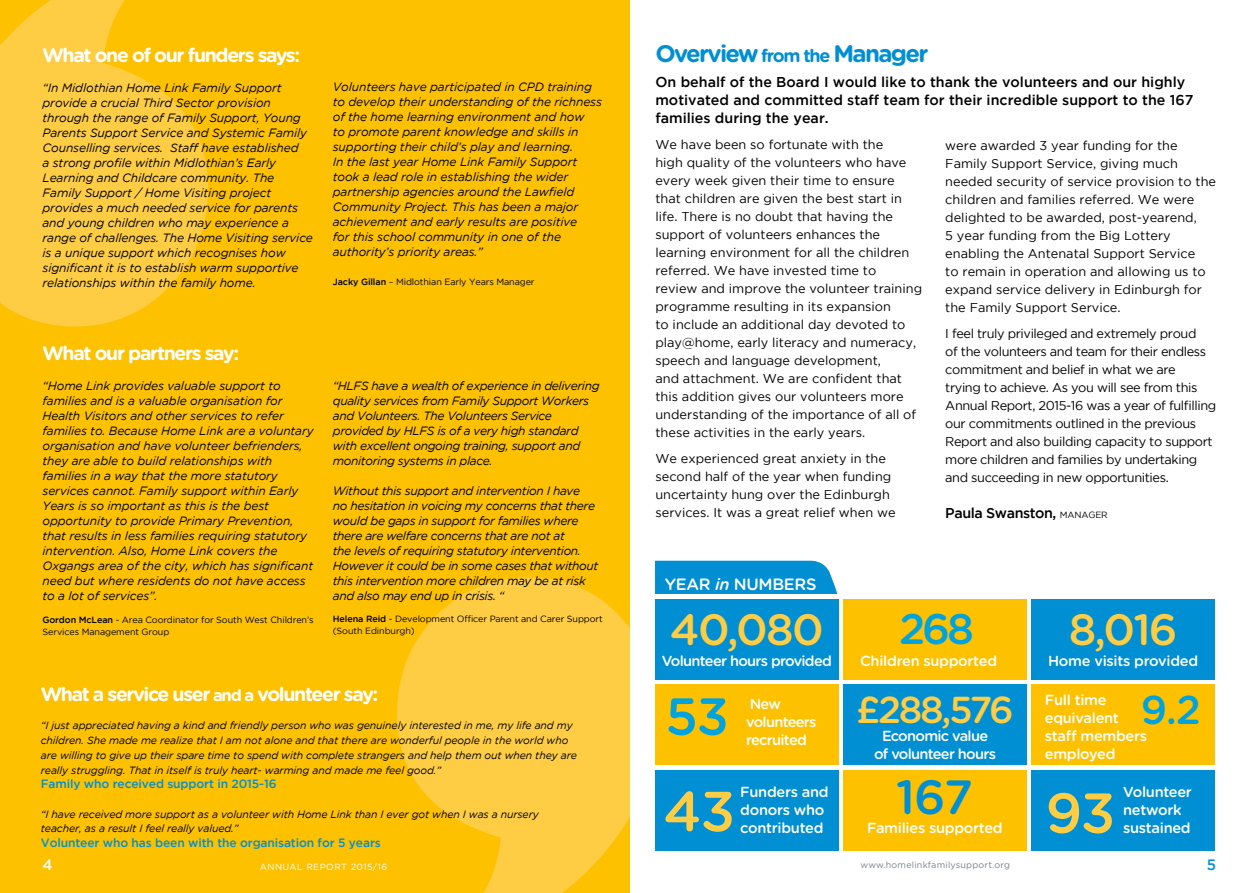
<style>
.page{position:relative;width:1259px;height:893px;background:#fff}
.page>*{position:absolute;margin:0;border:0;box-sizing:border-box;transform-origin:0 0}
.t1{font:500 56.25px "Gotham Rounded";color:#fecd44}
.t2{font:500 52.05px "Gotham Rounded";color:#00a3de}
.t3{font:500 48px "Gotham Rounded";color:#008fd3}
.t4{font:500 43.8px "Gotham Rounded";letter-spacing:-.04em;color:#fecd44}
.t5{font:500 42.75px "Gotham Rounded";color:#00a3de}
.t6{font:500 40.2px "Gotham Rounded";color:#00a3de}
.t7{font:500 37.5px "Gotham Rounded";letter-spacing:-.07em;color:#fecd44}
.t8{font:700 24px "Gotham Rounded";letter-spacing:-.07em;color:#008fd3}
.t9{font:700 19.5px "Gotham Rounded";letter-spacing:-.07em;color:#fff}
.t10{font:500 16.35px "Gotham Rounded";letter-spacing:-.02em;color:#fff}
.t11{font:500 15px "Gotham";color:#008fd3}
.t12{font:500 15px "Gotham";color:#fff}
.t13{font:500 14.55px/17.9px "Gotham Rounded";letter-spacing:-.02em;color:#fff}
.t14{font:500 14.55px/17.9px "Gotham Rounded";letter-spacing:-.05em;color:#fff;text-align:center}
.t15{font:500 14.25px/18px "Gotham";color:#000}
.t16{font:500 14.25px "Gotham";letter-spacing:-.03em;color:#000}
.t17{font:12.75px/18px "Gotham";color:#000}
.t18{font:12.75px/18px "Gotham";letter-spacing:-.03em;color:#000}
.t19{font:italic 12px/15px "Gotham";letter-spacing:-.01em;color:#000}
.t20{font:italic 12px/15px "Gotham";letter-spacing:-.03em;color:#000}
.t21{font:500 12px "Gotham";letter-spacing:-.01em;color:#008fd3}
.t22{font:italic 10.5px/14.7px "Gotham";letter-spacing:-.01em;color:#000}
.t23{font:9px/12px "Gotham";letter-spacing:-.01em;color:#000}
.t24{font:9px "Gotham Rounded";letter-spacing:.02em;color:#798286}
.t25{font:9px "Gotham Rounded";letter-spacing:.05em;color:#fff}
.s1{font-weight:500}
.s2{font-size:16.5px}
.s3{font-size:18px}
.s4{font-weight:400;font-size:9px}
.s5{font-style:italic}
.s6{font-size:69px;color:#008fd3}
</style>
<div class="page">
<div style="left:0;top:0;width:629px;height:893px;background:#fdc100"></div>
<svg style="left:397px;top:577px;width:232px;height:316px;fill:#fecd44"></svg>
<svg style="left:0;top:0;width:208px;height:326px;fill:#fecd44"></svg>
<div style="left:655px;top:560px;width:182px;height:34px;background:#008fd3"></div>
<div style="left:655px;top:599px;width:183px;height:80px;background:#008fd3"></div>
<div style="left:843px;top:599px;width:184px;height:80px;background:#fdc100"></div>
<div style="left:1031px;top:599px;width:184px;height:80px;background:#008fd3"></div>
<div style="left:655px;top:684px;width:183px;height:81px;background:#fdc100"></div>
<div style="left:843px;top:684px;width:184px;height:81px;background:#008fd3"></div>
<div style="left:1031px;top:684px;width:184px;height:81px;background:#fdc100"></div>
<div style="left:655px;top:770px;width:183px;height:81px;background:#008fd3"></div>
<div style="left:843px;top:770px;width:184px;height:81px;background:#fdc100"></div>
<div style="left:1031px;top:770px;width:184px;height:81px;background:#008fd3"></div>
<h3 class="t9" style="left:43px;top:41px;width:259px">What one of our funders says:</h3>
<p class="t19" style="left:43px;top:80px;width:272px">“In Midlothian Home Link Family Support provide a crucial Third Sector provision through the range of Family Support, Young Parents Support Service and Systemic Family Counselling services. Staff have established<br>a strong profile within Midlothian’s Early Learning and Childcare community. The Family Support / Home Visiting project provides a much needed service for parents and young children who may experience a range of challenges. The Home Visiting service is a unique support which recognises how significant it is to establish warm supportive relationships within the family home.</p>
<p class="t19" style="left:333px;top:80px;width:271px">Volunteers have participated in CPD training to develop their understanding of the richness of the home learning environment and how<br>to promote parent knowledge and skills in supporting their child’s play and learning.<br>In the last year Home Link Family Support took a lead role in establishing the wider partnership agencies around the Lawfield Community Project. This has been a major achievement and early results are positive<br>for this school community in one of the authority’s priority areas.”</p>
<p class="t23" style="left:333px;top:276px;width:203px"><span class="s1">Jacky Gillan</span> – Midlothian Early Years Manager</p>
<h3 class="t9" style="left:43px;top:339px;width:198px">What our partners say:</h3>
<p class="t19" style="left:43px;top:378px;width:273px">“Home Link provides valuable support to families and is a valuable organisation for Health Visitors and other services to refer families to. Because Home Link are a voluntary organisation and have volunteer befrienders, they are able to build relationships with families in a way that the more statutory services cannot. Family support within Early Years is so important as this is the best opportunity to provide Primary Prevention, that results in less families requiring statutory intervention. Also, Home Link covers the Oxgangs area of the city, which has significant need but where residents do not have access to a lot of services”.</p>
<p class="t23" style="left:43px;top:613px;width:273px"><span class="s1">Gordon McLean</span> - Area Coordinator for South West Children’s<br>Services Management Group</p>
<p class="t20" style="left:333px;top:378px;width:268px">“HLFS have a wealth of experience in delivering quality services from Family Support Workers and Volunteers. The Volunteers Service provided by HLFS is of a very high standard with excellent ongoing training, support and monitoring systems in place.</p>
<p class="t20" style="left:333px;top:483px;width:267px">Without this support and intervention I have<br>no hesitation in voicing my concerns that there would be gaps in support for families where there are welfare concerns that are not at<br>the levels of requiring statutory intervention.<br>However it could be in some cases that without this intervention more children may be at risk and also may end up in crisis. “</p>
<p class="t23" style="left:333px;top:613px;width:271px"><span class="s1">Helena Reid</span> - Development Officer Parent and Carer Support (South Edinburgh)</p>
<h3 class="t9" style="left:41px;top:679px;width:339px">What a service user <span class="s2">and a</span> volunteer say:</h3>
<p class="t22" style="left:41px;top:718px;width:538px">“I just appreciated having a kind and friendly person who was genuinely interested in me, my life and my children. She made me realize that I am not alone and that there are wonderful people in the world who are willing to give up their spare time to spend with complete strangers and help them out when they are really struggling. That in itself is truly heart- warming and made me feel good.”</p>
<p class="t21" style="left:41px;top:777px;width:237px">Family who received support in 2015-16</p>
<p class="t22" style="left:41px;top:806px;width:499px">“I have received more support as a volunteer with Home Link than I ever got when I was a nursery teacher, as a result I feel really valued.”</p>
<p class="t21" style="left:41px;top:836px;width:341px">Volunteer who has been with the organisation for 5 years</p>
<p class="t12" style="left:43px;top:856px;width:12px">4</p>
<p class="t25" style="left:260px;top:861px;width:129px">ANNUAL REPORT 2015/16</p>
<h3 class="t8" style="left:655px;top:36px;width:275px">Overview <span class="s3">from the</span> Manager</h3>
<p class="t15" style="left:655px;top:73px;width:539px">On behalf of the Board I would like to thank the volunteers and our highly motivated and committed staff team for their incredible support to the 167 families during the year.</p>
<p class="t17" style="left:655px;top:135px;width:268px">We have been so fortunate with the<br>high quality of the volunteers who have every week given their time to ensure that children are given the best start in life. There is no doubt that having the support of volunteers enhances the learning environment for all the children referred. We have invested time to<br>review and improve the volunteer training programme resulting in its expansion<br>to include an additional day devoted to play@home, early literacy and numeracy, speech and language development,<br>and attachment. We are confident that this addition gives our volunteers more understanding of the importance of all of these activities in the early years.</p>
<p class="t17" style="left:655px;top:449px;width:242px">We experienced great anxiety in the second half of the year when funding uncertainty hung over the Edinburgh services. It was a great relief when we</p>
<p class="t17" style="left:945px;top:136px;width:272px">were awarded 3 year funding for the Family Support Service, giving much needed security of service provision to the children and families referred. We were delighted to be awarded, post-yearend,<br>5 year funding from the Big Lottery enabling the Antenatal Support Service<br>to remain in operation and allowing us to expand service delivery in Edinburgh for the Family Support Service.</p>
<p class="t18" style="left:945px;top:324px;width:272px">I feel truly privileged and extremely proud<br>of the volunteers and team for their endless commitment and belief in what we are<br>trying to achieve. As you will see from this Annual Report, 2015-16 was a year of fulfilling our commitments outlined in the previous Report and also building capacity to support more children and families by undertaking and succeeding in new opportunities.</p>
<p class="t16" style="left:945px;top:505px;width:164px">Paula Swanston, <span class="s4">MANAGER</span></p>
<h3 class="t10" style="left:665px;top:573px;width:153px">YEAR <span class="s5">in</span> NUMBERS</h3>
<h3 class="t4" style="left:661px;top:598px;width:164px"><span class="s6">£3</span>40,080</h3>
<p class="t14" style="left:662px;top:651px;width:172px">Volunteer hours provided</p>
<h2 class="t2" style="left:665px;top:679px;width:65px">53</h2>
<p class="t14" style="left:746px;top:694px;width:72px;text-align:left">New volunteers recruited</p>
<h3 class="t5" style="left:899px;top:599px;width:77px">268</h3>
<p class="t13" style="left:860px;top:651px;width:138px">Children supported</p>
<h3 class="t7" style="left:856px;top:683px;width:159px">£288,576</h3>
<p class="t14" style="left:874px;top:727px;width:123px">Economic value of volunteer hours</p>
<h3 class="t4" style="left:1068px;top:598px;width:110px">8,016</h3>
<p class="t13" style="left:1048px;top:651px;width:152px">Home visits provided</p>
<h3 class="t6" style="left:1141px;top:681px;width:61px">9.2</h3>
<p class="t13" style="left:1044px;top:690px;width:104px">Full time equivalent staff members employed</p>
<h3 class="t3" style="left:896px;top:763px;width:78px">167</h3>
<p class="t13" style="left:867px;top:818px;width:137px">Families supported</p>
<p class="t13" style="left:740px;top:782px;width:90px">Funders and donors who contributed</p>
<h1 class="t1" style="left:663px;top:771px;width:73px">43</h1>
<h1 class="t1" style="left:1045px;top:773px;width:71px">93</h1>
<p class="t13" style="left:1123px;top:782px;width:70px">Volunteer network sustained</p>
<p class="t24" style="left:860px;top:858px;width:151px">www.homelinkfamilysupport.org</p>
<p class="t11" style="left:1207px;top:856px;width:11px">5</p>
</div>
